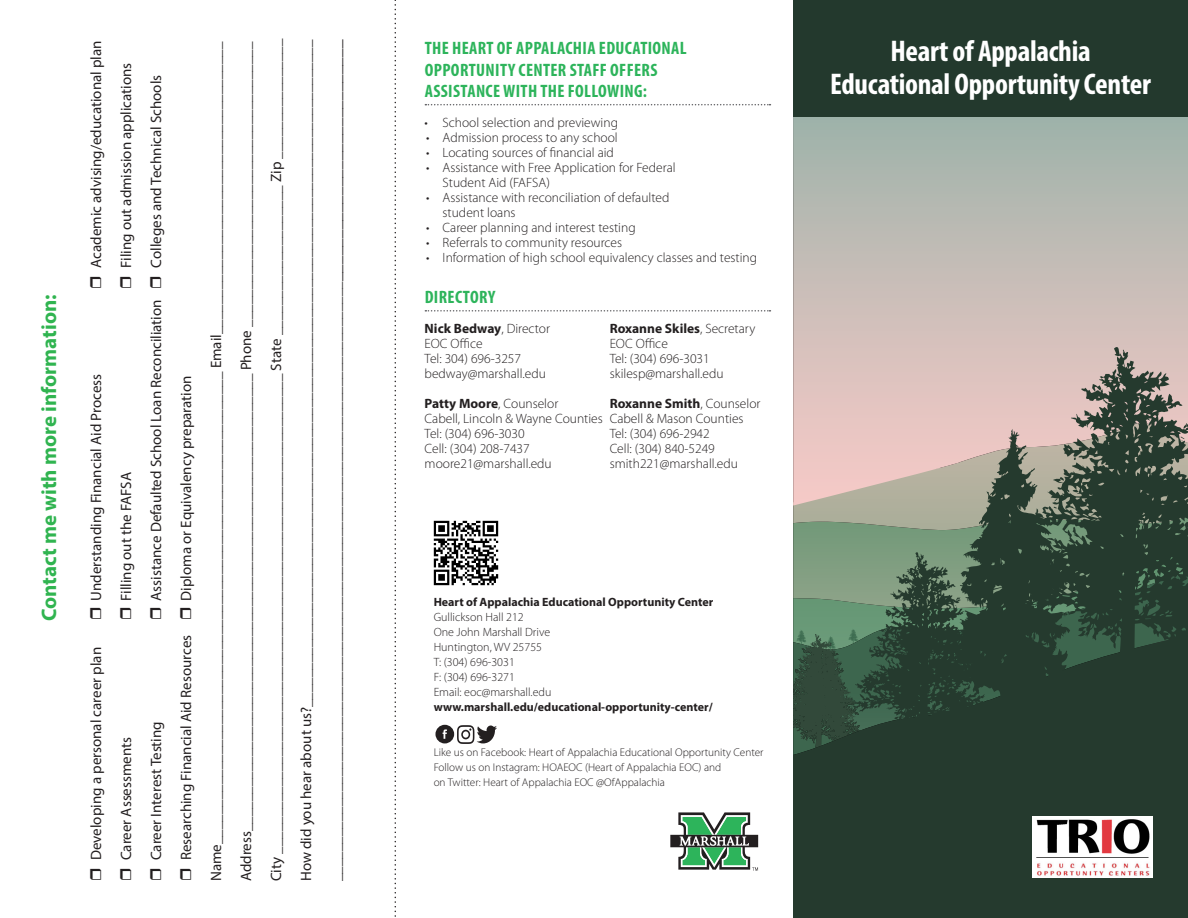
<style>
.page{position:relative;width:1188px;height:918px;background:#fff}
.page>*{position:absolute;margin:0;border:0;box-sizing:border-box;transform-origin:0 0}
.t1{font:700 condensed 30px/33px "Myriad Pro";letter-spacing:-.01em;color:#fff;text-align:center}
.Default{font:700 21px "Myriad Pro";color:#30b450}
.t2{font:700 condensed 18px/21.6px "Myriad Pro";letter-spacing:.02em;color:#2db45b}
.Default-2{font:15px "Myriad Pro";color:#231f20}
.t3{font:300 13.5px/15px "Myriad Pro";color:#231f20}
.t4{font:700 13.5px "Myriad Pro";color:#231f20}
.t5{font:300 12px/15px "Myriad Pro";color:#231f20}
.t6{font:700 12px "Myriad Pro";color:#231f20}
.t7{font:300 11.25px/15px "Myriad Pro";color:#231f20}
.s1{font-size:17.25px}
.s2{font-weight:300}
.s3{font-weight:700}
</style>
<div class="page">
<svg style="left:793px;top:117px;width:395px;height:306px;background:#c0bbb5"></svg>
<div style="left:793px;top:759px;width:395px;height:159px;background:#253a2e"></div>
<svg style="left:1007px;top:346px;width:181px;height:77px;background:#b3a39d"></svg>
<svg style="left:1092px;top:384px;width:9px;height:8px"></svg>
<svg style="left:1084px;top:410px;width:6px;height:6px"></svg>
<svg style="left:793px;top:423px;width:395px;height:336px;background:#556556"></svg>
<svg style="left:670px;top:812px;width:89px;height:59px"></svg>
<div style="left:793px;top:0;width:395px;height:117px;background:#23392d"></div>
<img style="left:1032px;top:817px;width:120px;height:61px">
<svg style="left:425px;top:104px;width:345px;height:1px"></svg>
<svg style="left:425px;top:310px;width:345px;height:2px"></svg>
<img style="left:433px;top:520px;width:66px;height:66px">
<svg style="left:395px;top:0;width:1px;height:917px"></svg>
<svg style="left:435px;top:725px;width:62px;height:19px"></svg>
<p class="Default" style="left:35px;top:621px;width:329px;rotate:-90deg">Contact me with more information:</p>
<p class="Default-2" style="left:87px;top:268px;width:229px;rotate:-90deg">Academic advising/educational plan</p>
<p class="Default-2" style="left:87px;top:601px;width:228px;rotate:-90deg">Understanding Financial Aid Process</p>
<p class="Default-2" style="left:117px;top:268px;width:207px;rotate:-90deg">Filing out admission applications</p>
<p class="Default-2" style="left:117px;top:601px;width:130px;rotate:-90deg">Filling out the FAFSA</p>
<p class="Default-2" style="left:147px;top:268px;width:194px;rotate:-90deg">Colleges and Technical Schools</p>
<p class="Default-2" style="left:147px;top:601px;width:303px;rotate:-90deg">Assistance Defaulted School Loan Reconciliation</p>
<p class="Default-2" style="left:87px;top:860px;width:215px;rotate:-90deg">Developing a personal career plan</p>
<p class="Default-2" style="left:117px;top:860px;width:125px;rotate:-90deg">Career Assessments</p>
<p class="Default-2" style="left:147px;top:860px;width:140px;rotate:-90deg">Career Interest Testing</p>
<p class="Default-2" style="left:177px;top:601px;width:227px;rotate:-90deg">Diploma or Equivalency preparation</p>
<p class="Default-2" style="left:177px;top:860px;width:227px;rotate:-90deg">Researching Financial Aid Resources</p>
<p class="Default-2" style="left:207px;top:881px;width:841px;rotate:-90deg">Name_______________________________________________________________ Email_______________________________________</p>
<p class="Default-2" style="left:237px;top:881px;width:841px;rotate:-90deg">Address_____________________________________________________________ Phone ______________________________________</p>
<p class="Default-2" style="left:267px;top:881px;width:844px;rotate:-90deg">City ________________________________________________________________ State ____________________ Zip ________________</p>
<p class="Default-2" style="left:297px;top:881px;width:843px;rotate:-90deg">How did you hear about us?_________________________________________________________________________________________</p>
<p class="Default-2" style="left:327px;top:881px;width:843px;rotate:-90deg">________________________________________________________________________________<span class="s1">____________________________</span></p>
<p class="t2" style="left:425px;top:37px;width:263px">THE HEART OF APPALACHIA EDUCATIONAL<br>OPPORTUNITY CENTER STAFF OFFERS<br>ASSISTANCE WITH THE FOLLOWING:</p>
<p class="t3" style="left:425px;top:115px;width:195px">• School selection and previewing</p>
<p class="t3" style="left:426px;top:130px;width:193px">• Admission process to any school</p>
<p class="t3" style="left:426px;top:145px;width:189px">• Locating sources of financial aid</p>
<p class="t3" style="left:426px;top:160px;width:251px">• Assistance with Free Application for Federal</p>
<p class="t3" style="left:443px;top:175px;width:109px">Student Aid (FAFSA)</p>
<p class="t3" style="left:426px;top:190px;width:245px">• Assistance with reconciliation of defaulted</p>
<p class="t3" style="left:443px;top:205px;width:75px">student loans</p>
<p class="t3" style="left:426px;top:220px;width:211px">• Career planning and interest testing</p>
<p class="t3" style="left:426px;top:235px;width:198px">• Referrals to community resources</p>
<p class="t3" style="left:426px;top:250px;width:333px">• Information of high school equivalency classes and testing</p>
<p class="t2" style="left:425px;top:286px;width:72px">DIRECTORY</p>
<p class="t4" style="left:425px;top:320px;width:127px">Nick Bedway<span class="s2">, Director</span></p>
<p class="t3" style="left:425px;top:336px;width:60px">EOC Office</p>
<p class="t3" style="left:425px;top:351px;width:98px">Tel: 304) 696-3257</p>
<p class="t3" style="left:425px;top:366px;width:123px">bedway@marshall.edu</p>
<p class="t4" style="left:425px;top:395px;width:135px">Patty Moore<span class="s2">, Counselor</span></p>
<p class="t3" style="left:425px;top:411px;width:180px">Cabell, Lincoln &amp; Wayne Counties</p>
<p class="t3" style="left:425px;top:426px;width:107px">Tel: (304) 696-3030<br>Cell: (304) 208-7437</p>
<p class="t3" style="left:425px;top:456px;width:129px">moore21@marshall.edu</p>
<p class="t4" style="left:610px;top:320px;width:147px">Roxanne Skiles<span class="s2">, Secretary</span></p>
<p class="t3" style="left:610px;top:336px;width:60px">EOC Office</p>
<p class="t3" style="left:610px;top:351px;width:102px">Tel: (304) 696-3031</p>
<p class="t3" style="left:610px;top:366px;width:115px">skilesp@marshall.edu</p>
<p class="t4" style="left:610px;top:395px;width:152px">Roxanne Smith<span class="s2">, Counselor</span></p>
<p class="t3" style="left:610px;top:411px;width:135px">Cabell &amp; Mason Counties</p>
<p class="t3" style="left:610px;top:426px;width:107px">Tel: (304) 696-2942<br>Cell: (304) 840-5249</p>
<p class="t3" style="left:610px;top:456px;width:130px">smith221@marshall.edu</p>
<p class="t6" style="left:434px;top:594px;width:281px">Heart of Appalachia Educational Opportunity Center</p>
<p class="t5" style="left:434px;top:609px;width:92px">Gullickson Hall 212</p>
<p class="t5" style="left:434px;top:624px;width:118px">One John Marshall Drive</p>
<p class="t5" style="left:434px;top:639px;width:110px">Huntington, WV 25755</p>
<p class="t5" style="left:434px;top:654px;width:280px">T: (304) 696-3031<br>F: (304) 696-3271<br>Email: eoc@marshall.edu <span class="s3">www.marshall.edu/educational-opportunity-center/</span></p>
<p class="t7" style="left:434px;top:745px;width:331px">Like us on Facebook: Heart of Appalachia Educational Opportunity Center<br>Follow us on Instagram: HOAEOC (Heart of Appalachia EOC) and</p>
<p class="t7" style="left:434px;top:775px;width:233px">on Twitter: Heart of Appalachia EOC @OfAppalachia</p>
<p class="t1" style="left:830px;top:34px;width:322px">Heart of Appalachia<br>Educational Opportunity Center</p>
</div>
